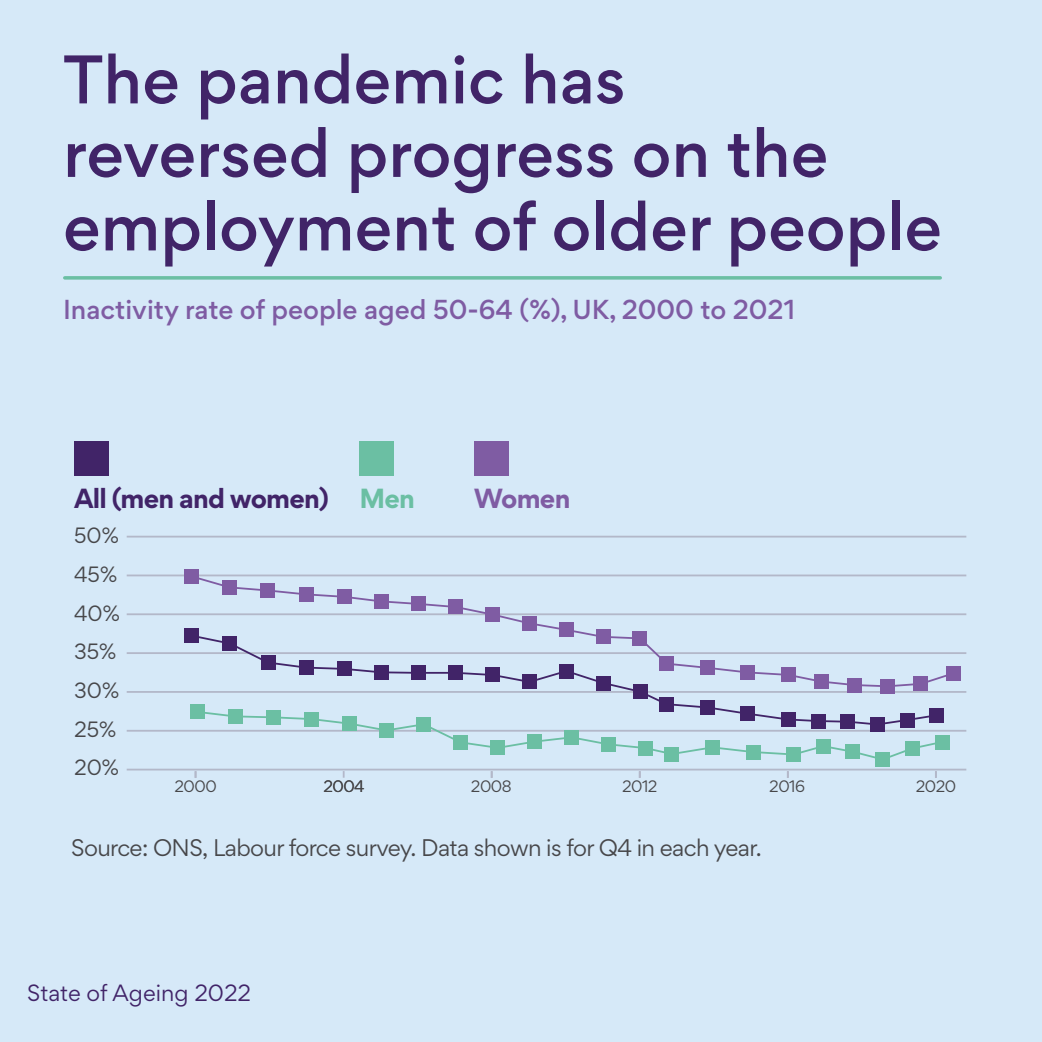
<style>
.page{position:relative;width:1042px;height:1042px;background:#d6e9f8}
.page>*{position:absolute;margin:0;border:0;box-sizing:border-box;transform-origin:0 0}
.t1{font:500 61.25px/73.5px "Gordita";color:#412468}
.t2{font:700 24.68px "Gordita";letter-spacing:-.03em;color:#412468}
.t3{font:700 24.68px "Gordita";letter-spacing:-.03em;color:#7f5ca3}
.t4{font:700 24.68px "Gordita";color:#6bbfa3}
.t5{font:500 24.5px "Gordita";color:#7f5ca3}
.t6{font:21.53px "Gordita";letter-spacing:-.03em;color:#47474a}
.t7{font:21px "Gordita";color:#412468}
.t8{font:19.78px/38.7px "Gordita";color:#47474a}
.t9{font:14.88px "Gordita";letter-spacing:-.03em;color:#47474a}
</style>
<div class="page">
<svg style="left:65px;top:276px;width:875px;height:4px;background:#77c3ad"></svg>
<hr style="left:127px;top:536px;width:839px;height:1px;background:#b3b8c9">
<hr style="left:127px;top:574px;width:839px;height:2px;background:#b3b8c9">
<hr style="left:127px;top:613px;width:839px;height:2px;background:#b3b8c9">
<hr style="left:127px;top:652px;width:839px;height:2px;background:#b3b8c9">
<hr style="left:127px;top:691px;width:839px;height:2px;background:#b3b8c9">
<hr style="left:127px;top:730px;width:839px;height:1px;background:#b3b8c9">
<hr style="left:127px;top:768px;width:839px;height:2px;background:#b3b8c9">
<svg style="left:343px;top:771px;width:2px;height:7px"></svg>
<div style="left:74px;top:441px;width:35px;height:35px;background:#412468"></div>
<div style="left:185px;top:628px;width:14px;height:15px;background:#412468"></div>
<div style="left:929px;top:708px;width:15px;height:14px;background:#412468"></div>
<svg style="left:190px;top:688px;width:705px;height:22px"></svg>
<div style="left:359px;top:441px;width:35px;height:35px;background:#6bbfa3"></div>
<div style="left:190px;top:705px;width:14px;height:14px;background:#6bbfa3"></div>
<div style="left:228px;top:709px;width:14px;height:14px;background:#6bbfa3"></div>
<div style="left:875px;top:752px;width:15px;height:14px;background:#6bbfa3"></div>
<div style="left:935px;top:735px;width:14px;height:14px;background:#6bbfa3"></div>
<svg style="left:195px;top:710px;width:749px;height:51px"></svg>
<svg style="left:491px;top:771px;width:2px;height:7px"></svg>
<svg style="left:639px;top:771px;width:2px;height:7px"></svg>
<svg style="left:787px;top:771px;width:2px;height:7px"></svg>
<svg style="left:935px;top:771px;width:2px;height:7px"></svg>
<div style="left:474px;top:441px;width:34px;height:35px;background:#7f5ca3"></div>
<div style="left:185px;top:569px;width:14px;height:14px;background:#7f5ca3"></div>
<div style="left:814px;top:674px;width:14px;height:15px;background:#7f5ca3"></div>
<div style="left:847px;top:678px;width:15px;height:14px;background:#7f5ca3"></div>
<div style="left:880px;top:679px;width:15px;height:14px;background:#7f5ca3"></div>
<div style="left:913px;top:677px;width:15px;height:14px;background:#7f5ca3"></div>
<div style="left:947px;top:666px;width:14px;height:14px;background:#7f5ca3"></div>
<svg style="left:189px;top:574px;width:767px;height:114px"></svg>
<p class="t1" style="left:63px;top:43px;width:880px">The pandemic has<br>reversed progress on the employment of older people</p>
<p class="t5" style="left:63px;top:291px;width:733px">Inactivity rate of people aged 50-64 (%), UK, 2000 to 2021</p>
<p class="t2" style="left:74px;top:478px;width:256px">All (men and women)</p>
<p class="t8" style="left:74px;top:516px;width:47px">50%<br>45%<br>40%<br>35%<br>30%<br>25%<br>20%</p>
<p class="t4" style="left:359px;top:478px;width:57px">Men</p>
<p class="t3" style="left:474px;top:478px;width:98px">Women</p>
<p class="t9" style="left:174px;top:775px;width:44px">2000</p>
<p class="t9" style="left:471px;top:775px;width:42px">2008</p>
<p class="t9" style="left:622px;top:775px;width:37px">2012</p>
<p class="t9" style="left:769px;top:775px;width:37px">2016</p>
<p class="t9" style="left:915px;top:775px;width:42px">2020</p>
<p class="t9" style="left:323px;top:775px;width:43px">2004</p>
<p class="t6" style="left:71px;top:832px;width:692px">Source: ONS, Labour force survey. Data shown is for Q4 in each year.</p>
<p class="t7" style="left:27px;top:978px;width:225px">State of Ageing 2022</p>
</div>
